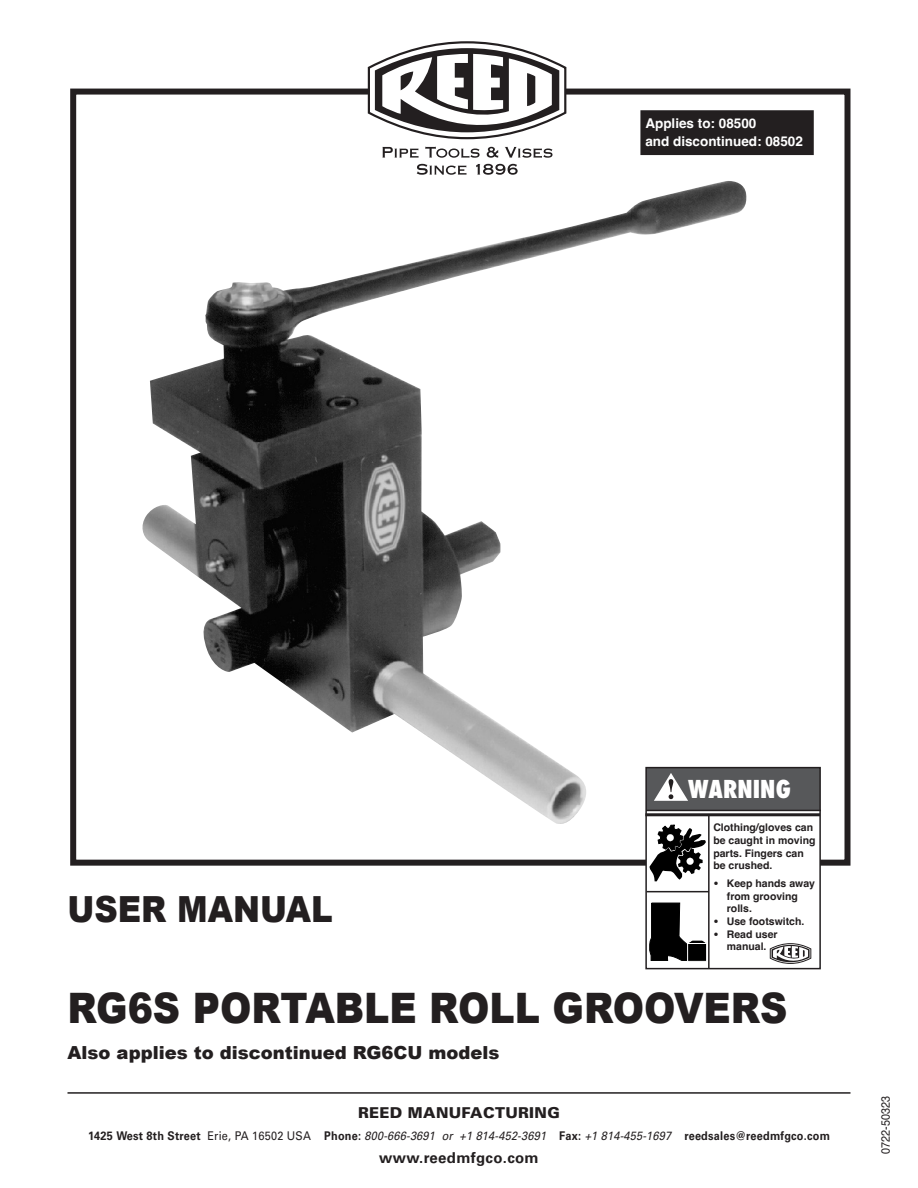
<style>
.page{position:relative;width:918px;height:1188px;background:#fff}
.page>*{position:absolute;margin:0;border:0;box-sizing:border-box;transform-origin:0 0}
.Headline{font:900 42px "Arial";color:#231f20;scale:.9 1}
.Headline-2{font:900 36px "Arial";color:#231f20;scale:.9 1}
.t1{font:800 condensed 24px "Futura";color:#fff}
.t2{font:900 18px "Arial";color:#231f20}
.t3{font:15px "Univers LT 75 Blk";letter-spacing:.02em;color:#231f20}
.t4{font:15px "Univers LT 65 Bd";letter-spacing:.02em;color:#231f20}
.t5{font:700 13.5px "Helvetica";color:#fff}
.t6{font:12px "Univers LT 65 Bd";letter-spacing:.02em;color:#231f20;scale:.91 1}
.Headline-3{font:12px "Helvetica";color:#231f20;scale:.9 1}
.t7{font:700 10.5px/12.6px "Helvetica";color:#231f20}
.s1{font-family:"Arial";font-weight:900}
.s2{font-family:"Univers LT 55 Rm"}
.s3{font-family:"Univers LT 55 Obl"}
</style>
<div class="page">
<img style="left:142px;top:181px;width:606px;height:643px">
<div style="left:70px;top:89px;width:780px;height:777px;border:6px solid #231f20"></div>
<div style="left:646px;top:768px;width:174px;height:201px;background:#fff"></div>
<div style="left:645px;top:767px;width:176px;height:202px;border:2px solid #231f20"></div>
<hr style="left:708px;top:815px;width:2px;height:154px;background:#231f20">
<hr style="left:645px;top:813px;width:175px;height:3px;background:#231f20">
<hr style="left:647px;top:891px;width:62px;height:1px;background:#231f20">
<svg style="left:366px;top:41px;width:201px;height:99px"></svg>
<svg style="left:382px;top:147px;width:37px;height:11px"></svg>
<svg style="left:425px;top:147px;width:55px;height:11px"></svg>
<svg style="left:487px;top:147px;width:11px;height:11px"></svg>
<svg style="left:505px;top:147px;width:47px;height:11px"></svg>
<svg style="left:417px;top:164px;width:49px;height:11px"></svg>
<svg style="left:476px;top:164px;width:42px;height:11px"></svg>
<svg style="left:650px;top:903px;width:57px;height:59px"></svg>
<svg style="left:649px;top:825px;width:57px;height:56px"></svg>
<svg style="left:646px;top:768px;width:174px;height:43px;background:#5d5e60"></svg>
<svg style="left:770px;top:943px;width:41px;height:21px"></svg>
<div style="left:641px;top:111px;width:172px;height:43px;background:#231f20"></div>
<div style="left:640px;top:110px;width:174px;height:45px;border:2px solid #231f20"></div>
<hr style="left:68px;top:1092px;width:782px;height:2px;background:#231f20">
<p class="t5" style="left:645px;top:115px;width:113px">Applies to: 08500</p>
<p class="t5" style="left:645px;top:133px;width:159px">and discontinued: 08502</p>
<p class="Headline-2" style="left:68px;top:883px;width:296px">USER MANUAL</p>
<p class="t1" style="left:688px;top:773px;width:104px">WARNING</p>
<p class="t7" style="left:713px;top:822px;width:101px">Clothing/gloves can</p>
<p class="t7" style="left:713px;top:835px;width:104px">be caught in moving parts. Fingers can</p>
<p class="t7" style="left:713px;top:860px;width:60px">be crushed.</p>
<p class="t7" style="left:713px;top:878px;width:103px"><span class="s1">•</span> Keep hands away</p>
<p class="t7" style="left:727px;top:891px;width:73px">from grooving</p>
<p class="t7" style="left:727px;top:903px;width:27px">rolls.</p>
<p class="t7" style="left:713px;top:916px;width:93px"><span class="s1">•</span> Use footswitch.</p>
<p class="t7" style="left:713px;top:929px;width:66px"><span class="s1">•</span> Read user</p>
<p class="t7" style="left:727px;top:941px;width:41px">manual.</p>
<p class="Headline" style="left:68px;top:978px;width:802px">RG6S PORTABLE ROLL GROOVERS</p>
<p class="t2" style="left:68px;top:1040px;width:433px">Also applies to discontinued RG6CU models</p>
<p class="t3" style="left:358px;top:1103px;width:203px">REED MANUFACTURING</p>
<p class="t6" style="left:88px;top:1129px;width:817px">1425 West 8th Street <span class="s2">Erie, PA 16502 USA</span> Phone: <span class="s3">800-666-3691 or +1 814-452-3691</span> Fax: <span class="s3">+1 814-455-1697</span> reedsales@reedmfgco.com</p>
<p class="t4" style="left:379px;top:1149px;width:161px">www.reedmfgco.com</p>
<p class="Headline-3" style="left:876px;top:1154px;width:66px;rotate:-90deg">0722-50323</p>
</div>
